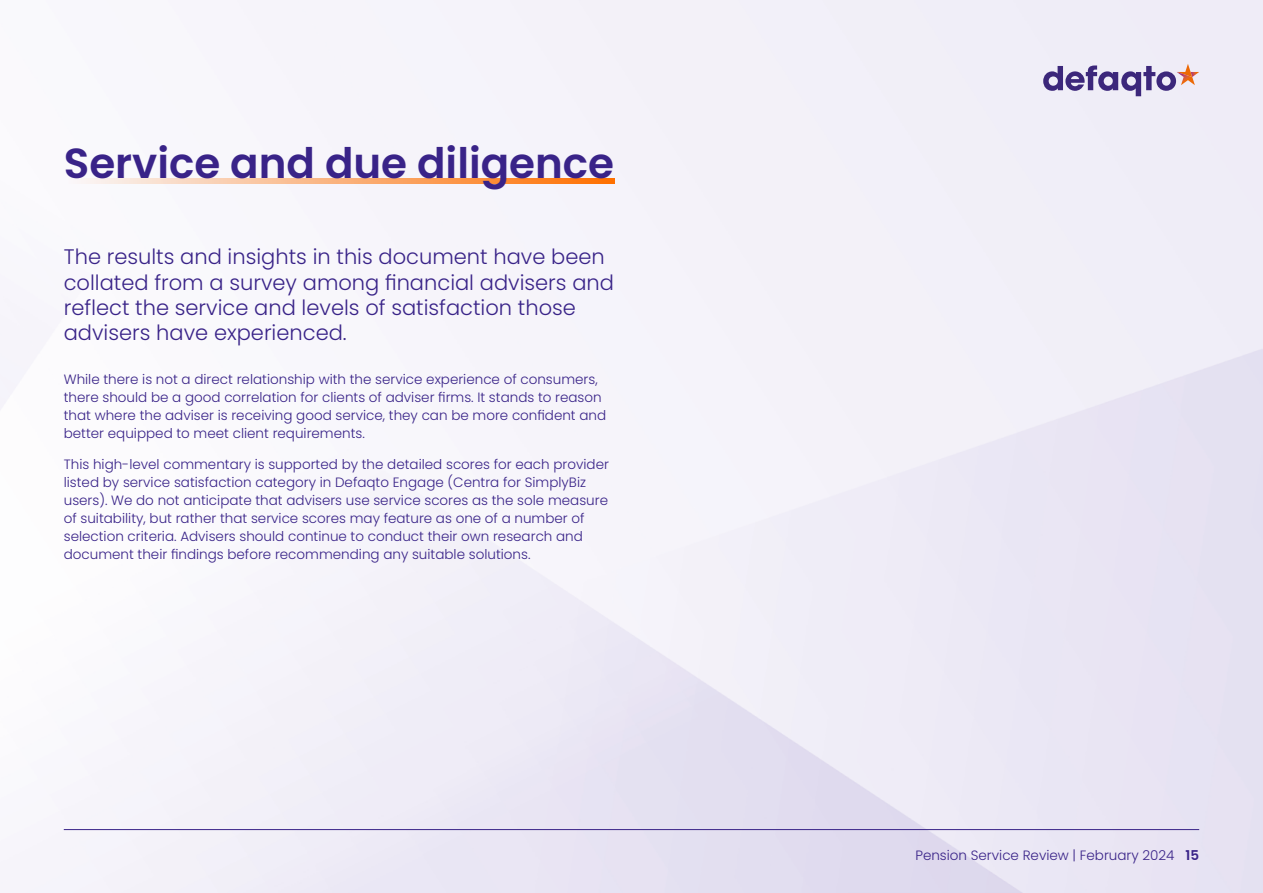
<style>
.page{position:relative;width:1263px;height:893px;background:#fff}
.page>*{position:absolute;margin:0;border:0;box-sizing:border-box;transform-origin:0 0}
.t1{font:600 42px "Poppins";color:#392388}
.t2{font:300 21px/25.2px "Poppins";color:#392388}
.t3{font:300 13.5px/18px "Poppins";color:#392388}
.s1{font-weight:600}
</style>
<div class="page">
<img style="left:0;top:0;width:1263px;height:893px">
<svg style="left:1043px;top:64px;width:156px;height:32px;background:#b2a6c6"></svg>
<hr style="left:64px;top:829px;width:1135px;height:1px;background:#392388">
<svg style="left:68px;top:178px;width:546px;height:6px;background:#fab27c"></svg>
<h1 class="t1" style="left:64px;top:139px;width:552px">Service and due diligence</h1>
<h2 class="t2" style="left:64px;top:245px;width:552px">The results and insights in this document have been collated from a survey among financial advisers and reflect the service and levels of satisfaction those advisers have experienced.</h2>
<p class="t3" style="left:64px;top:370px;width:544px">While there is not a direct relationship with the service experience of consumers, there should be a good correlation for clients of adviser firms. It stands to reason that where the adviser is receiving good service, they can be more confident and better equipped to meet client requirements.</p>
<p class="t3" style="left:64px;top:455px;width:547px">This high-level commentary is supported by the detailed scores for each provider listed by service satisfaction category in Defaqto Engage (Centra for SimplyBiz users). We do not anticipate that advisers use service scores as the sole measure of suitability, but rather that service scores may feature as one of a number of selection criteria. Advisers should continue to conduct their own research and document their findings before recommending any suitable solutions.</p>
<p class="t3" style="left:915px;top:847px;width:285px">Pension Service Review | February 2024 <span class="s1">15</span></p>
</div>
